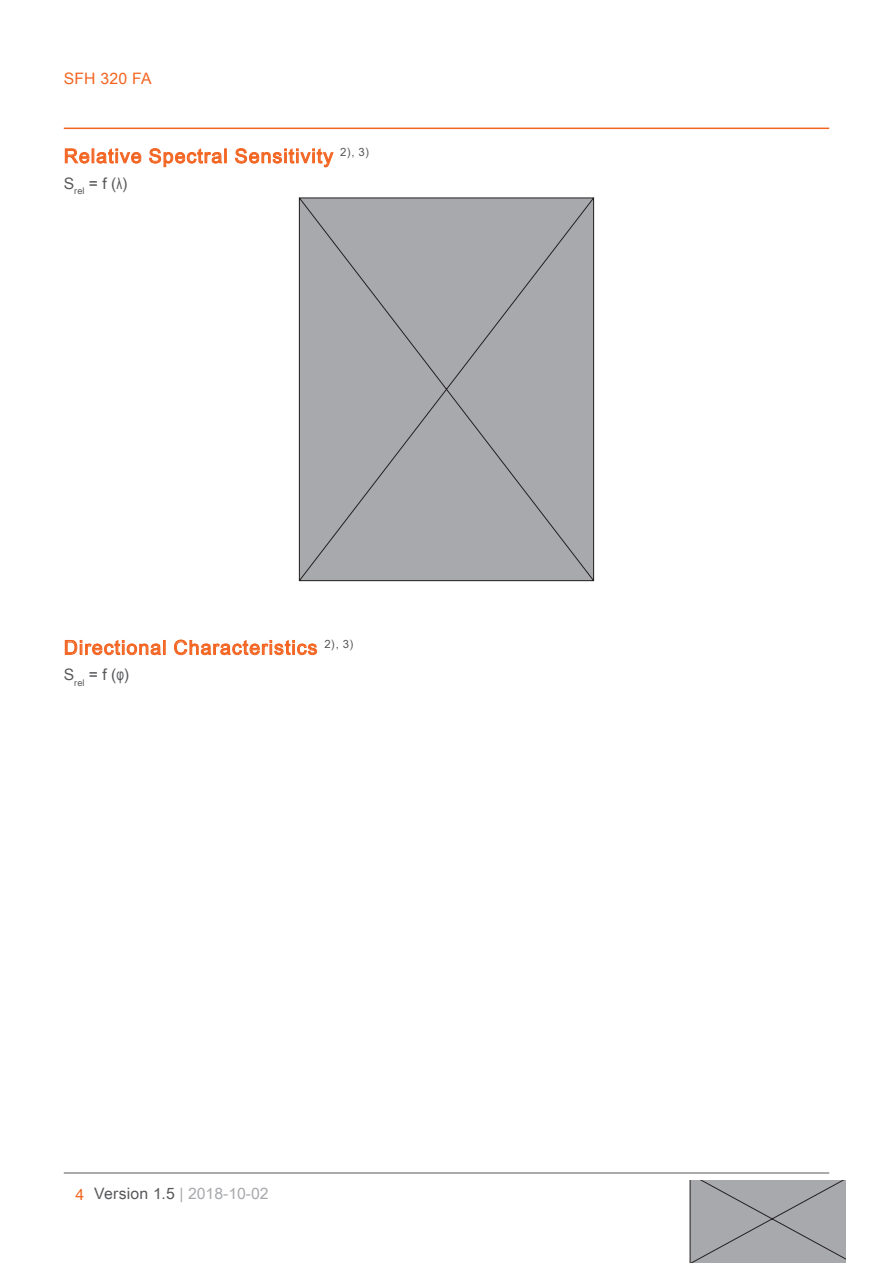
<style>
.page{position:relative;width:893px;height:1263px;background:#fff}
.page>*{position:absolute;margin:0;border:0;box-sizing:border-box;transform-origin:0 0}
.t1{font:19.5px "Arial Unicode MS";letter-spacing:.055em;color:#f36421}
.t2{font:15.75px "Arial Unicode MS";color:#a8a9ad}
.t3{font:15.75px "Arial Unicode MS";color:#57585a}
.t4{font:15.75px "Arial Unicode MS";letter-spacing:.01em;color:#f36421}
.s1{font-family:"Arial"}
.s2{color:#f36421}
.s3{color:#57585a}
</style>
<div class="page">
<hr style="left:64px;top:128px;width:765px;height:1px;background:#f36421">
<hr style="left:64px;top:1173px;width:765px;height:1px;background:#57585a">
<div style="left:689px;top:1180px;width:157px;height:83px;background:#a8a9ad"></div>
<div style="left:299px;top:197px;width:295px;height:384px;background:#a8a9ad"></div>
<svg style="left:65px;top:148px;width:77px;height:16px"></svg>
<svg style="left:149px;top:148px;width:74px;height:19px"></svg>
<div style="left:224px;top:148px;width:3px;height:15px;border:1px solid #f36421"></div>
<svg style="left:235px;top:148px;width:99px;height:20px"></svg>
<svg style="left:65px;top:640px;width:96px;height:16px"></svg>
<div style="left:163px;top:640px;width:3px;height:15px;border:1px solid #f36421"></div>
<svg style="left:174px;top:639px;width:143px;height:17px"></svg>
<p class="t4" style="left:64px;top:67px;width:89px">SFH 320 FA</p>
<p class="t1" style="left:64px;top:142px;width:307px">Relative Spectral Sensitivity <sup>2),</sup> <sup>3)</sup></p>
<p class="t3" style="left:64px;top:172px;width:65px">S<sub>rel</sub> = f (<span class="s1">λ</span>)</p>
<p class="t1" style="left:64px;top:633px;width:291px">Directional Characteristics <sup>2),</sup> <sup>3)</sup></p>
<p class="t3" style="left:64px;top:663px;width:67px">S<sub>rel</sub> = f (<span class="s1">φ</span>)</p>
<p class="t2" style="left:76px;top:1182px;width:195px"><span class="s2">4</span> <span class="s3">Version 1.5</span> | 2018-10-02</p>
</div>
